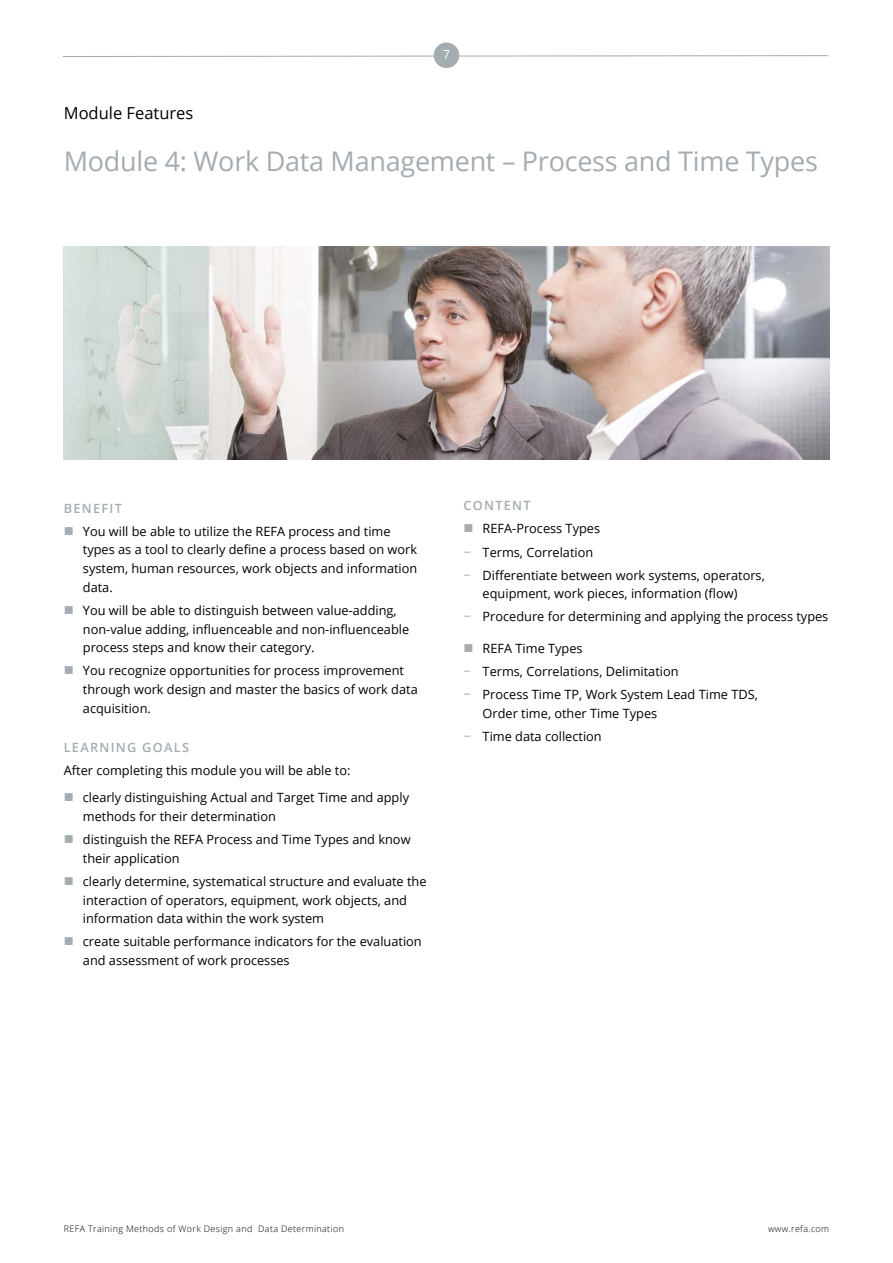
<style>
.page{position:relative;width:893px;height:1263px;background:#fff}
.page>*{position:absolute;margin:0;border:0;box-sizing:border-box;transform-origin:0 0}
.t1{font:27px "Open Sans";letter-spacing:-.01em;color:#a3acb1}
.t2{font:16.5px "Open Sans";color:#000}
.t3{font:12.75px/18.8px "Open Sans";color:#000}
.t4{font:600 12.75px "Open Sans";letter-spacing:.1em;color:#a3acb1}
.t5{font:12.75px "Segoe UI";color:#fff}
.t6{font:300 9px "Open Sans";letter-spacing:.04em;color:#000}
.s1{font-size:13.5px;color:#a3acb1}
</style>
<div class="page">
<svg style="left:63px;top:55px;width:766px;height:2px"></svg>
<div style="left:434px;top:43px;width:25px;height:25px;background:#a3acb1;border-radius:50%"></div>
<img style="left:64px;top:247px;width:765px;height:212px">
<p class="t5" style="left:443px;top:46px;width:8px">7</p>
<p class="t2" style="left:64px;top:102px;width:131px">Module Features</p>
<h1 class="t1" style="left:64px;top:143px;width:756px">Module 4: Work Data Management – Process and Time Types</h1>
<p class="t4" style="left:64px;top:499px;width:60px">BENEFIT</p>
<p class="t3" style="left:83px;top:521px;width:336px">You will be able to utilize the REFA process and time types as a tool to clearly define a process based on work system, human resources, work objects and information data.</p>
<p class="t3" style="left:83px;top:600px;width:328px">You will be able to distinguish between value-adding, non-value adding, influenceable and non-influenceable process steps and know their category.</p>
<p class="t3" style="left:83px;top:661px;width:336px">You recognize opportunities for process improvement through work design and master the basics of work data acquisition.</p>
<p class="t4" style="left:64px;top:739px;width:127px">LEARNING GOALS</p>
<p class="t3" style="left:83px;top:756px;width:328px;line-height:27.3px;text-indent:-19px">After completing this module you will be able to:<br>clearly distinguishing Actual and Target Time and apply</p>
<p class="t3" style="left:83px;top:805px;width:329px;line-height:23px">methods for their determination<br>distinguish the REFA Process and Time Types and know</p>
<p class="t3" style="left:83px;top:846px;width:345px;line-height:23px">their application<br>clearly determine, systematical structure and evaluate the</p>
<p class="t3" style="left:83px;top:890px;width:326px">interaction of operators, equipment, work objects, and information data within the work system</p>
<p class="t3" style="left:83px;top:932px;width:340px">create suitable performance indicators for the evaluation and assessment of work processes</p>
<p class="t4" style="left:463px;top:497px;width:69px">CONTENT</p>
<p class="t3" style="left:463px;top:517px;width:303px;line-height:23px;text-indent:19px">REFA-Process Types<br><span class="s1">−</span> Terms, Correlation<br><span class="s1">−</span> Differentiate between work systems, operators,</p>
<p class="t3" style="left:463px;top:582px;width:366px;line-height:23px;text-indent:19px">equipment, work pieces, information (flow)<br><span class="s1">−</span> Procedure for determining and applying the process types</p>
<p class="t3" style="left:463px;top:636px;width:296px;line-height:23px;text-indent:19px">REFA Time Types<br><span class="s1">−</span> Terms, Correlations, Delimitation<br><span class="s1">−</span> Process Time TP, Work System Lead Time TDS,</p>
<p class="t3" style="left:463px;top:701px;width:195px;line-height:23px;text-indent:19px">Order time, other Time Types <span class="s1">−</span> Time data collection</p>
<p class="t6" style="left:64px;top:1222px;width:282px">REFA Training Methods of Work Design and Data Determination</p>
<p class="t6" style="left:768px;top:1222px;width:63px">www.refa.com</p>
</div>
